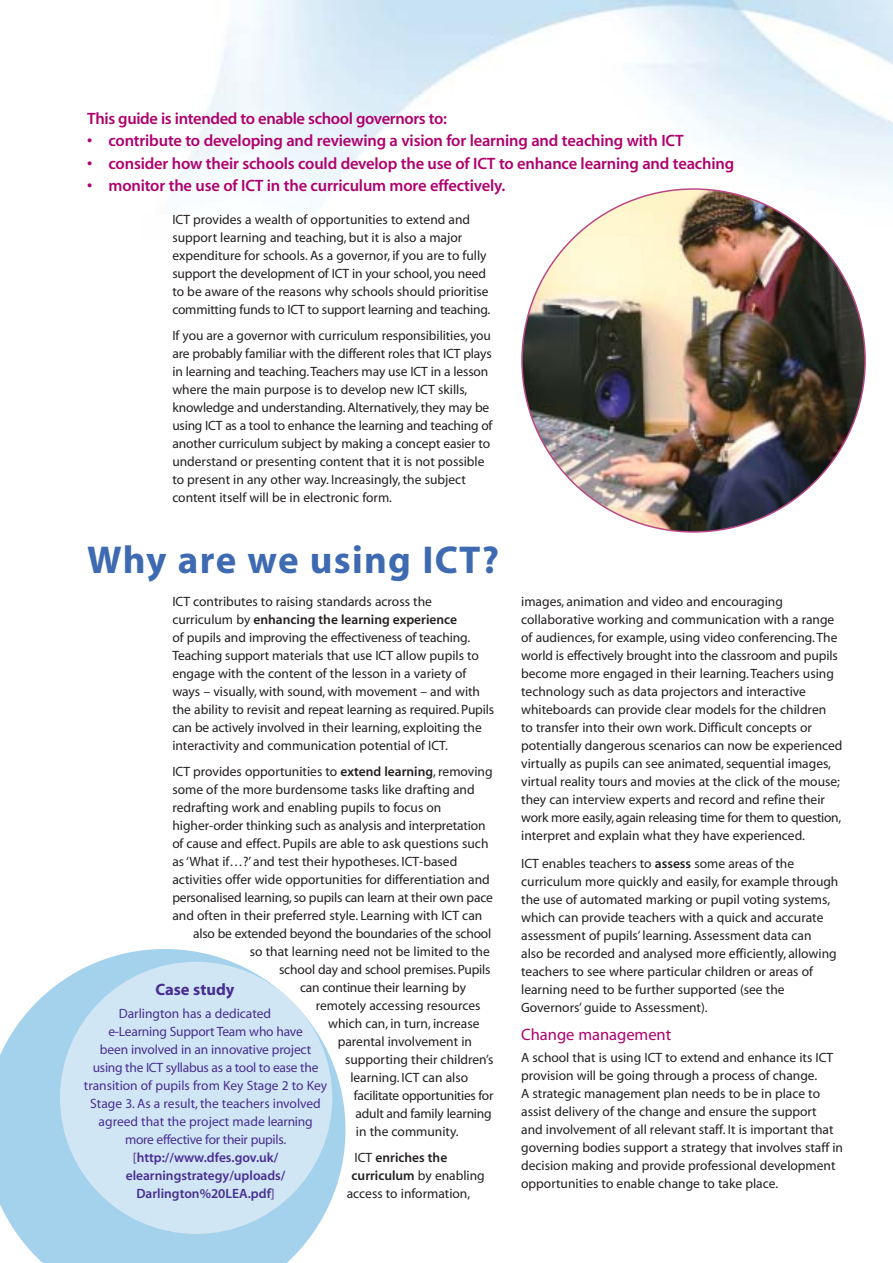
<style>
.page{position:relative;width:893px;height:1263px;background:#fff}
.page>*{position:absolute;margin:0;border:0;box-sizing:border-box;transform-origin:0 0}
.t1{font:39px "Myriad MM 700 600";letter-spacing:.035em;color:#3e6ab1}
.t2{font:16.5px "Myriad MM 565 600";letter-spacing:-.01em;color:#af006e}
.t3{font:16.5px "Myriad MM 400 600";color:#af006e}
.t4{font:16.5px "Myriad MM 700 600";color:#482e92}
.t5{font:13.5px/18px "Myriad MM 400 600";color:#231f1f}
.t6{font:13.5px "Myriad MM 400 600";letter-spacing:-.01em;color:#482e92}
.t7{font:13.5px/18px "Myriad MM 565 600";color:#231f1f}
.t8{font:13.5px/18px "Myriad MM 565 600";color:#482e92;text-align:center}
.t9{font:13.5px "Myriad MM 400 600";letter-spacing:-.02em;color:#231f1f}
.s1{font-family:"Myriad MM 400 600"}
.s2{font-family:"Myriad MM 565 600"}
</style>
<div class="page">
<img style="left:521px;top:188px;width:344px;height:345px">
<svg style="left:0;top:949px;width:345px;height:314px;fill:#a4d2ec"></svg>
<div style="left:60px;top:962px;width:272px;height:272px;background:#d0e6f4;border-radius:50%"></div>
<p class="t2" style="left:87px;top:112px;width:361px">This guide is intended to enable school governors to:</p>
<p class="t2" style="left:87px;top:135px;width:598px">• contribute to developing and reviewing a vision for learning and teaching with ICT</p>
<p class="t2" style="left:87px;top:157px;width:648px">• consider how their schools could develop the use of ICT to enhance learning and teaching</p>
<p class="t2" style="left:87px;top:180px;width:419px">• monitor the use of ICT in the curriculum more effectively.</p>
<p class="t5" style="left:172px;top:211px;width:319px">ICT provides a wealth of opportunities to extend and support learning and teaching, but it is also a major expenditure for schools. As a governor, if you are to fully support the development of ICT in your school, you need to be aware of the reasons why schools should prioritise committing funds to ICT to support learning and teaching.</p>
<p class="t5" style="left:172px;top:328px;width:321px">If you are a governor with curriculum responsibilities, you are probably familiar with the different roles that ICT plays in learning and teaching.Teachers may use ICT in a lesson where the main purpose is to develop new ICT skills, knowledge and understanding. Alternatively, they may be using ICT as a tool to enhance the learning and teaching of another curriculum subject by making a concept easier to understand or presenting content that it is not possible to present in any other way. Increasingly, the subject content itself will be in electronic form.</p>
<h1 class="t1" style="left:87px;top:546px;width:413px">Why are we using ICT?</h1>
<p class="t5" style="left:172px;top:594px;width:261px">ICT contributes to raising standards across the</p>
<p class="t7" style="left:172px;top:612px;width:286px"><span class="s1">curriculum by</span> enhancing the learning experience</p>
<p class="t5" style="left:172px;top:630px;width:323px">of pupils and improving the effectiveness of teaching.<br>Teaching support materials that use ICT allow pupils to engage with the content of the lesson in a variety of ways – visually, with sound, with movement – and with the ability to revisit and repeat learning as required. Pupils can be actively involved in their learning, exploiting the interactivity and communication potential of ICT.</p>
<p class="t5" style="left:172px;top:764px;width:322px">ICT provides opportunities to <span class="s2">extend learning</span>, removing</p>
<p class="t5" style="left:172px;top:782px;width:304px">some of the more burdensome tasks like drafting and</p>
<p class="t5" style="left:172px;top:800px;width:270px">redrafting work and enabling pupils to focus on</p>
<p class="t5" style="left:172px;top:818px;width:315px">higher-order thinking such as analysis and interpretation</p>
<p class="t5" style="left:172px;top:836px;width:317px">of cause and effect. Pupils are able to ask questions such</p>
<p class="t5" style="left:172px;top:854px;width:286px">as ‘What if…?’ and test their hypotheses. ICT-based</p>
<p class="t5" style="left:172px;top:872px;width:319px">activities offer wide opportunities for differentiation and</p>
<p class="t5" style="left:172px;top:890px;width:322px">personalised learning, so pupils can learn at their own pace</p>
<p class="t5" style="left:172px;top:908px;width:311px">and often in their preferred style. Learning with ICT can</p>
<p class="t5" style="left:193px;top:926px;width:299px">also be extended beyond the boundaries of the school</p>
<p class="t5" style="left:250px;top:944px;width:241px">so that learning need not be limited to the</p>
<p class="t5" style="left:279px;top:962px;width:213px">school day and school premises. Pupils</p>
<p class="t5" style="left:300px;top:980px;width:167px">can continue their learning by</p>
<p class="t5" style="left:316px;top:998px;width:166px">remotely accessing resources</p>
<p class="t5" style="left:328px;top:1016px;width:153px">which can, in turn, increase</p>
<p class="t5" style="left:338px;top:1034px;width:136px">parental involvement in</p>
<p class="t5" style="left:345px;top:1052px;width:150px">supporting their children’s</p>
<p class="t5" style="left:350px;top:1070px;width:119px">learning. ICT can also</p>
<p class="t9" style="left:354px;top:1090px;width:141px">facilitate opportunities for</p>
<p class="t5" style="left:355px;top:1106px;width:138px">adult and family learning</p>
<p class="t5" style="left:356px;top:1124px;width:104px">in the community.</p>
<p class="t7" style="left:351px;top:1149px;width:135px"><span class="s1">ICT</span> enriches the curriculum <span class="s1">by enabling</span></p>
<p class="t5" style="left:347px;top:1185px;width:125px">access to information,</p>
<p class="t4" style="left:155px;top:984px;width:81px">Case study</p>
<p class="t6" style="left:119px;top:1008px;width:154px">Darlington has a dedicated</p>
<p class="t6" style="left:108px;top:1026px;width:196px">e-Learning Support Team who have</p>
<p class="t6" style="left:100px;top:1044px;width:213px">been involved in an innovative project</p>
<p class="t6" style="left:93px;top:1062px;width:227px">using the ICT syllabus as a tool to ease the</p>
<p class="t6" style="left:84px;top:1080px;width:245px">transition of pupils from Key Stage 2 to Key</p>
<p class="t6" style="left:90px;top:1098px;width:232px">Stage 3. As a result, the teachers involved</p>
<p class="t6" style="left:99px;top:1116px;width:215px">agreed that the project made learning</p>
<p class="t6" style="left:125px;top:1134px;width:163px">more effective for their pupils.</p>
<p class="t8" style="left:126px;top:1149px;width:161px"><span class="s1">[</span>http://www.dfes.gov.uk/ elearningstrategy/uploads/<br>Darlington%20LEA.pdf<span class="s1">]</span></p>
<p class="t5" style="left:521px;top:594px;width:323px">images, animation and video and encouraging collaborative working and communication with a range of audiences, for example, using video conferencing. The world is effectively brought into the classroom and pupils become more engaged in their learning. Teachers using technology such as data projectors and interactive whiteboards can provide clear models for the children<br>to transfer into their own work. Difficult concepts or potentially dangerous scenarios can now be experienced virtually as pupils can see animated, sequential images, virtual reality tours and movies at the click of the mouse; they can interview experts and record and refine their work more easily, again releasing time for them to question, interpret and explain what they have experienced.</p>
<p class="t5" style="left:521px;top:856px;width:319px">ICT enables teachers to <span class="s2">assess</span> some areas of the curriculum more quickly and easily, for example through the use of automated marking or pupil voting systems, which can provide teachers with a quick and accurate assessment of pupils’ learning. Assessment data can<br>also be recorded and analysed more efficiently, allowing teachers to see where particular children or areas of learning need to be further supported (see the Governors’ guide to Assessment).</p>
<p class="t3" style="left:521px;top:1028px;width:151px">Change management</p>
<p class="t5" style="left:521px;top:1050px;width:323px">A school that is using ICT to extend and enhance its ICT provision will be going through a process of change.<br>A strategic management plan needs to be in place to assist delivery of the change and ensure the support<br>and involvement of all relevant staff. It is important that governing bodies support a strategy that involves staff in decision making and provide professional development opportunities to enable change to take place.</p>
</div>
